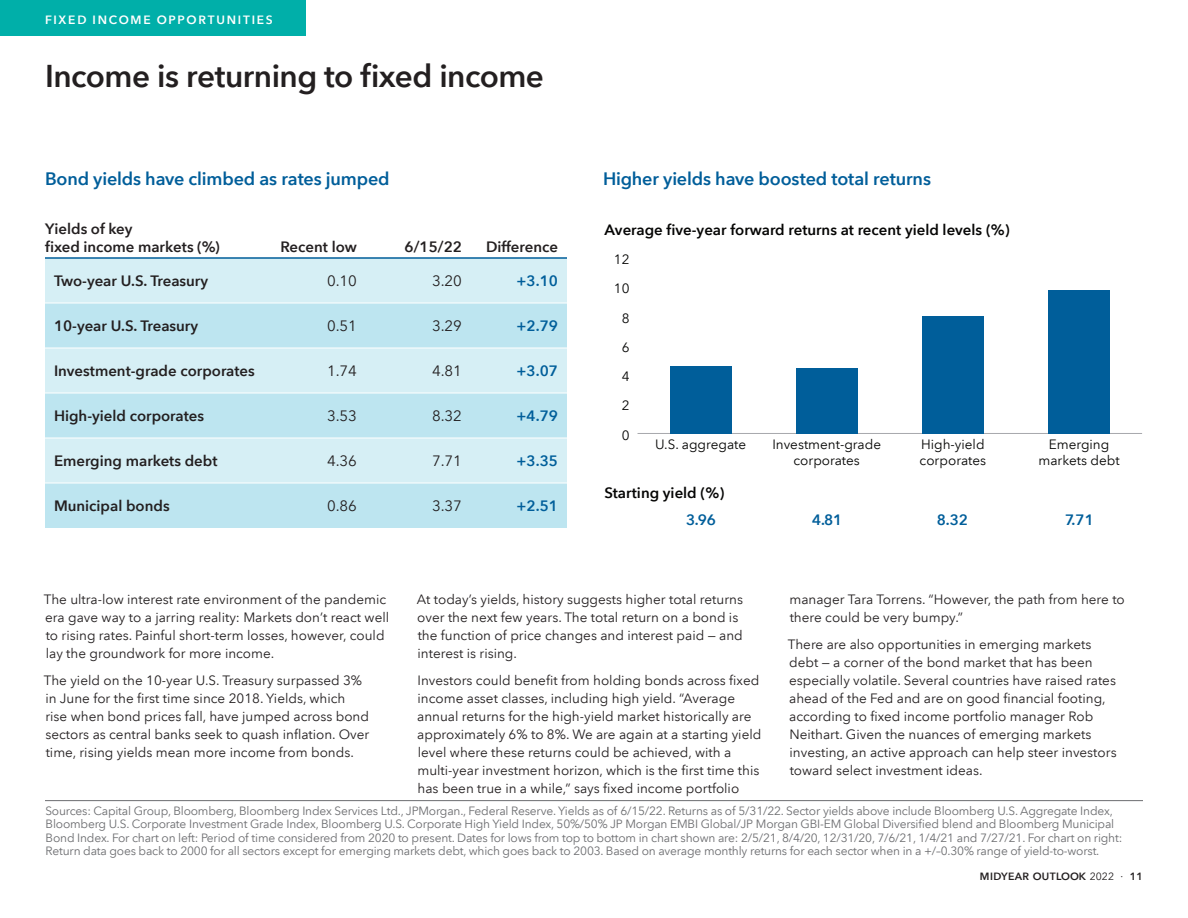
<style>
.page{position:relative;width:1188px;height:918px;background:#fff}
.page>*{position:absolute;margin:0;border:0;box-sizing:border-box;transform-origin:0 0}
.t1{font:600 31.5px "Avenir Next LT Com";letter-spacing:-.015em;color:#231f20}
.t2{font:600 18px "Avenir Next LT Com";letter-spacing:-.01em;color:#005e9a}
.t3{font:600 15px/18px "Avenir Next LT Com";color:#231f20}
.t4{font:600 15px "Avenir Next LT Com";color:#050504}
.t5{font:15px "Avenir Next LT Com";color:#231f20}
.t6{font:600 15px "Avenir Next LT Com";color:#005e9a}
.t7{font:13.5px/18px "Avenir Next LT Com";color:#231f20}
.t8{font:13.5px/16.2px "Avenir Next LT Com";color:#050504;text-align:center}
.t9{font:12px/13.5px "Avenir Next LT Com";letter-spacing:-.015em;color:#6c6d70}
.t10{font:600 12px "Avenir Next LT Com";letter-spacing:.145em;color:#fff}
.t11{font:600 10.5px "Avenir Next LT Com";letter-spacing:.03em;color:#231f20}
.s1{font-weight:400}
</style>
<div class="page">
<hr style="left:45px;top:800px;width:1098px;height:1px;background:#6c6d70">
<div style="left:0;top:0;width:306px;height:36px;background:#00afa9"></div>
<div style="left:45px;top:259px;width:522px;height:44px;background:#d6eff5"></div>
<svg style="left:45px;top:304px;width:522px;height:224px;fill:#bde5f0"></svg>
<hr style="left:45px;top:257px;width:225px;height:2px;background:#005e9a">
<hr style="left:270px;top:257px;width:96px;height:2px;background:#005e9a">
<hr style="left:366px;top:257px;width:105px;height:2px;background:#005e9a">
<hr style="left:471px;top:257px;width:96px;height:2px;background:#005e9a">
<hr style="left:45px;top:348px;width:225px;height:1px;background:#fff">
<hr style="left:270px;top:348px;width:96px;height:1px;background:#fff">
<hr style="left:366px;top:348px;width:105px;height:1px;background:#fff">
<hr style="left:471px;top:348px;width:96px;height:1px;background:#fff">
<hr style="left:45px;top:393px;width:225px;height:1px;background:#fff">
<hr style="left:270px;top:393px;width:96px;height:1px;background:#fff">
<hr style="left:366px;top:393px;width:105px;height:1px;background:#fff">
<hr style="left:471px;top:393px;width:96px;height:1px;background:#fff">
<hr style="left:45px;top:438px;width:225px;height:1px;background:#fff">
<hr style="left:270px;top:438px;width:96px;height:1px;background:#fff">
<hr style="left:366px;top:438px;width:105px;height:1px;background:#fff">
<hr style="left:471px;top:438px;width:96px;height:1px;background:#fff">
<hr style="left:45px;top:483px;width:225px;height:1px;background:#fff">
<hr style="left:270px;top:483px;width:96px;height:1px;background:#fff">
<hr style="left:366px;top:483px;width:105px;height:1px;background:#fff">
<hr style="left:471px;top:483px;width:96px;height:1px;background:#fff">
<hr style="left:638px;top:433px;width:504px;height:1px;background:#a8a9ad">
<div style="left:670px;top:366px;width:61px;height:67px;background:#005e9a"></div>
<div style="left:796px;top:368px;width:61px;height:65px;background:#005e9a"></div>
<div style="left:922px;top:316px;width:62px;height:117px;background:#005e9a"></div>
<div style="left:1048px;top:290px;width:62px;height:143px;background:#005e9a"></div>
<p class="t10" style="left:45px;top:13px;width:229px">FIXED INCOME OPPORTUNITIES</p>
<h1 class="t1" style="left:45px;top:57px;width:501px">Income is returning to fixed income</h1>
<h2 class="t2" style="left:45px;top:167px;width:346px">Bond yields have climbed as rates jumped</h2>
<p class="t3" style="left:45px;top:220px;width:176px">Yields of key<br>fixed income markets (%)</p>
<p class="t3" style="left:280px;top:238px;width:78px">Recent low</p>
<p class="t3" style="left:405px;top:238px;width:59px">6/15/22</p>
<p class="t3" style="left:486px;top:238px;width:73px">Difference</p>
<p class="t3" style="left:54px;top:272px;width:156px">Two-year U.S. Treasury</p>
<p class="t5" style="left:327px;top:272px;width:31px">0.10</p>
<p class="t5" style="left:432px;top:272px;width:32px">3.20</p>
<p class="t6" style="left:517px;top:272px;width:43px">+3.10</p>
<p class="t3" style="left:54px;top:317px;width:146px">10-year U.S. Treasury</p>
<p class="t5" style="left:327px;top:317px;width:31px">0.51</p>
<p class="t5" style="left:432px;top:317px;width:32px">3.29</p>
<p class="t6" style="left:517px;top:317px;width:43px">+2.79</p>
<p class="t3" style="left:54px;top:362px;width:202px">Investment-grade corporates</p>
<p class="t5" style="left:327px;top:362px;width:31px">1.74</p>
<p class="t5" style="left:432px;top:362px;width:32px">4.81</p>
<p class="t6" style="left:517px;top:362px;width:43px">+3.07</p>
<p class="t3" style="left:54px;top:407px;width:152px">High-yield corporates</p>
<p class="t5" style="left:327px;top:407px;width:31px">3.53</p>
<p class="t5" style="left:432px;top:407px;width:32px">8.32</p>
<p class="t6" style="left:517px;top:407px;width:43px">+4.79</p>
<p class="t3" style="left:54px;top:452px;width:165px">Emerging markets debt</p>
<p class="t5" style="left:327px;top:452px;width:31px">4.36</p>
<p class="t5" style="left:432px;top:452px;width:32px">7.71</p>
<p class="t6" style="left:517px;top:452px;width:43px">+3.35</p>
<p class="t3" style="left:54px;top:497px;width:117px">Municipal bonds</p>
<p class="t5" style="left:327px;top:497px;width:31px">0.86</p>
<p class="t5" style="left:432px;top:497px;width:32px">3.37</p>
<p class="t6" style="left:517px;top:497px;width:43px">+2.51</p>
<h2 class="t2" style="left:603px;top:167px;width:330px">Higher yields have boosted total returns</h2>
<p class="t4" style="left:604px;top:220px;width:407px">Average five-year forward returns at recent yield levels (%)</p>
<p class="t8" style="left:614px;top:251px;width:17px">12</p>
<p class="t8" style="left:614px;top:280px;width:17px">10</p>
<p class="t8" style="left:622px;top:310px;width:9px">8</p>
<p class="t8" style="left:622px;top:339px;width:9px">6</p>
<p class="t8" style="left:622px;top:368px;width:9px">4</p>
<p class="t8" style="left:622px;top:398px;width:9px">2</p>
<p class="t8" style="left:622px;top:427px;width:9px">0</p>
<p class="t8" style="left:655px;top:436px;width:93px">U.S. aggregate</p>
<p class="t4" style="left:604px;top:483px;width:122px">Starting yield (%)</p>
<p class="t8" style="left:772px;top:436px;width:110px">Investment-grade corporates</p>
<p class="t8" style="left:920px;top:436px;width:68px;text-align:left">High-yield corporates</p>
<p class="t8" style="left:1038px;top:436px;width:83px">Emerging markets debt</p>
<p class="t6" style="left:686px;top:510px;width:31px">3.96</p>
<p class="t6" style="left:812px;top:510px;width:32px">4.81</p>
<p class="t6" style="left:937px;top:510px;width:33px">8.32</p>
<p class="t6" style="left:1065px;top:510px;width:30px">7.71</p>
<p class="t7" style="left:44px;top:591px;width:347px">The ultra-low interest rate environment of the pandemic era gave way to a jarring reality: Markets don’t react well to rising rates. Painful short-term losses, however, could lay the groundwork for more income.</p>
<p class="t7" style="left:44px;top:672px;width:327px">The yield on the 10-year U.S. Treasury surpassed 3% in June for the first time since 2018. Yields, which<br>rise when bond prices fall, have jumped across bond sectors as central banks seek to quash inflation. Over time, rising yields mean more income from bonds.</p>
<p class="t7" style="left:417px;top:591px;width:328px">At today’s yields, history suggests higher total returns over the next few years. The total return on a bond is the function of price changes and interest paid — and interest is rising.</p>
<p class="t7" style="left:417px;top:672px;width:346px">Investors could benefit from holding bonds across fixed income asset classes, including high yield. “Average annual returns for the high-yield market historically are approximately 6% to 8%. We are again at a starting yield level where these returns could be achieved, with a multi-year investment horizon, which is the first time this has been true in a while,” says fixed income portfolio</p>
<p class="t7" style="left:789px;top:590px;width:337px">manager Tara Torrens. “However, the path from here to there could be very bumpy.”</p>
<p class="t7" style="left:788px;top:635px;width:330px">There are also opportunities in emerging markets debt — a corner of the bond market that has been especially volatile. Several countries have raised rates ahead of the Fed and are on good financial footing, according to fixed income portfolio manager Rob Neithart. Given the nuances of emerging markets investing, an active approach can help steer investors toward select investment ideas.</p>
<p class="t9" style="left:45px;top:804px;width:1078px">Sources: Capital Group, Bloomberg, Bloomberg Index Services Ltd., JPMorgan., Federal Reserve. Yields as of 6/15/22. Returns as of 5/31/22. Sector yields above include Bloomberg U.S. Aggregate Index, Bloomberg U.S. Corporate Investment Grade Index, Bloomberg U.S. Corporate High Yield Index, 50%/50% JP Morgan EMBI Global/JP Morgan GBI-EM Global Diversified blend and Bloomberg Municipal Bond Index. For chart on left: Period of time considered from 2020 to present. Dates for lows from top to bottom in chart shown are: 2/5/21, 8/4/20, 12/31/20, 7/6/21, 1/4/21 and 7/27/21. For chart on right:<br>Return data goes back to 2000 for all sectors except for emerging markets debt, which goes back to 2003. Based on average monthly returns for each sector when in a +/–0.30% range of yield-to-worst.</p>
<p class="t11" style="left:980px;top:870px;width:165px">MIDYEAR OUTLOOK <span class="s1">2022 ·</span> 11</p>
</div>
